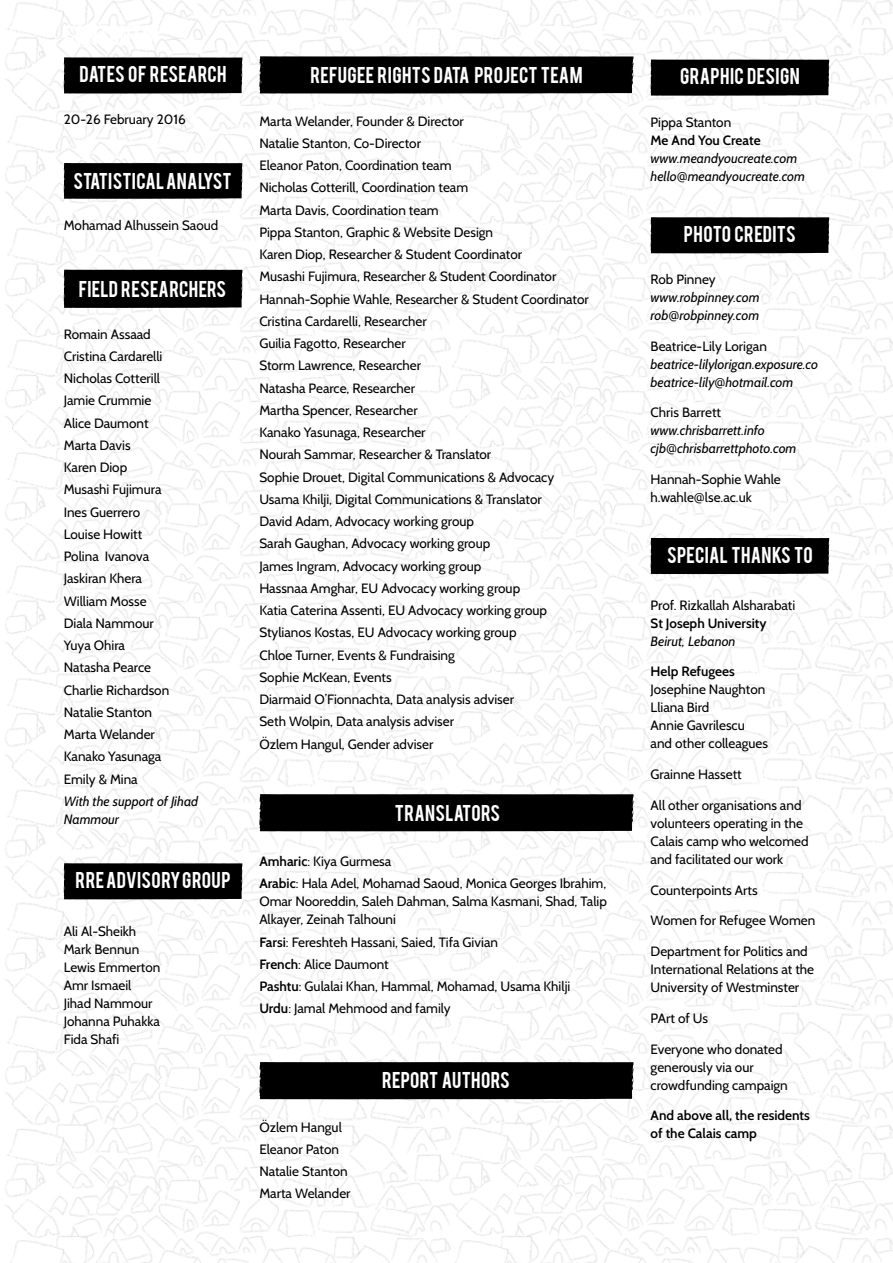
<style>
.page{position:relative;width:893px;height:1263px;background:#fff}
.page>*{position:absolute;margin:0;border:0;box-sizing:border-box;transform-origin:0 0}
.t1{font:18px "Bebas";letter-spacing:.015em;color:#fff}
.t2{font:13.5px/22.2px "Cabin";color:#000}
.t3{font:italic 13.5px/18px "Cabin";color:#000}
.t4{font:600 13.5px/18px "Cabin";color:#000}
.s1{font-weight:600}
.s2{font-family:"Tahoma";font-style:normal;font-size:12px}
.s3{font-family:"Tahoma";font-size:12px}
</style>
<div class="page">
<img style="left:5px;top:0;width:888px;height:1263px">
<svg style="left:64px;top:57px;width:179px;height:38px;background:#0f0f0f"></svg>
<svg style="left:650px;top:60px;width:180px;height:37px;background:#0c0c0c"></svg>
<div style="left:64px;top:863px;width:179px;height:37px;background:#000"></div>
<svg style="left:650px;top:217px;width:180px;height:37px;background:#0a0a0a"></svg>
<svg style="left:650px;top:538px;width:180px;height:37px;background:#0a0a0a"></svg>
<div style="left:64px;top:270px;width:179px;height:39px;background:#000"></div>
<svg style="left:64px;top:163px;width:179px;height:37px;background:#0b0b0b"></svg>
<div style="left:259px;top:1062px;width:375px;height:38px;background:#000"></div>
<svg style="left:259px;top:56px;width:375px;height:39px;background:#0e0e0e"></svg>
<div style="left:259px;top:794px;width:375px;height:38px;background:#000"></div>
<h1 class="t1" style="left:79px;top:61px;width:149px">DATES OF RESEARCH</h1>
<h1 class="t1" style="left:680px;top:63px;width:121px">GRAPHIC DESIGN</h1>
<h1 class="t1" style="left:310px;top:62px;width:274px">REFUGEE RIGHTS DATA PROJECT TEAM</h1>
<p class="t2" style="left:64px;top:108px;width:124px">20-26 February 2016</p>
<h1 class="t1" style="left:73px;top:168px;width:160px">STATISTICAL ANALYST</h1>
<p class="t2" style="left:64px;top:214px;width:156px">Mohamad Alhussein Saoud</p>
<h1 class="t1" style="left:79px;top:276px;width:149px">FIELD RESEARCHERS</h1>
<p class="t2" style="left:64px;top:323px;width:107px">Romain Assaad<br>Cristina Cardarelli<br>Nicholas Cotterill<br>Jamie Crummie<br>Alice Daumont<br>Marta Davis<br>Karen Diop<br>Musashi Fujimura<br>Ines Guerrero<br>Louise Howitt<br>Polina Ivanova<br>Jaskiran Khera<br>William Mosse<br>Diala Nammour<br>Yuya Ohira<br>Natasha Pearce<br>Charlie Richardson<br>Natalie Stanton<br>Marta Welander<br>Kanako Yasunaga<br>Emily &amp; Mina</p>
<p class="t3" style="left:64px;top:792px;width:136px">With the support of Jihad<br>Nammour</p>
<h1 class="t1" style="left:75px;top:867px;width:157px">RRE ADVISORY GROUP</h1>
<p class="t2" style="left:64px;top:922px;width:98px;line-height:18px">Ali Al-Sheikh<br>Mark Bennun<br>Lewis Emmerton<br>Amr Ismaeil<br>Jihad Nammour<br>Johanna Puhakka<br>Fida Shafi</p>
<p class="t2" style="left:259px;top:110px;width:331px">Marta Welander, Founder &amp; Director<br>Natalie Stanton, Co-Director<br>Eleanor Paton, Coordination team<br>Nicholas Cotterill, Coordination team<br>Marta Davis, Coordination team<br>Pippa Stanton, Graphic &amp; Website Design<br>Karen Diop, Researcher &amp; Student Coordinator<br>Musashi Fujimura, Researcher &amp; Student Coordinator Hannah-Sophie Wahle, Researcher &amp; Student Coordinator Cristina Cardarelli, Researcher<br>Guilia Fagotto, Researcher<br>Storm Lawrence, Researcher<br>Natasha Pearce, Researcher<br>Martha Spencer, Researcher<br>Kanako Yasunaga, Researcher<br>Nourah Sammar, Researcher &amp; Translator<br>Sophie Drouet, Digital Communications &amp; Advocacy Usama Khilji, Digital Communications &amp; Translator<br>David Adam, Advocacy working group<br>Sarah Gaughan, Advocacy working group<br>James Ingram, Advocacy working group<br>Hassnaa Amghar, EU Advocacy working group<br>Katia Caterina Assenti, EU Advocacy working group Stylianos Kostas, EU Advocacy working group<br>Chloe Turner, Events &amp; Fundraising<br>Sophie McKean, Events<br>Diarmaid O’Fionnachta, Data analysis adviser<br>Seth Wolpin, Data analysis adviser<br>Özlem Hangul, Gender adviser</p>
<h1 class="t1" style="left:395px;top:800px;width:107px">TRANSLATORS</h1>
<p class="t2" style="left:259px;top:850px;width:348px"><span class="s1">Amharic</span>: Kiya Gurmesa<br><span class="s1">Arabic</span>: Hala Adel, Mohamad Saoud, Monica Georges Ibrahim,</p>
<p class="t2" style="left:259px;top:892px;width:349px;line-height:18px">Omar Nooreddin, Saleh Dahman, Salma Kasmani, Shad, Talip<br>Alkayer, Zeinah Talhouni</p>
<p class="t2" style="left:259px;top:930px;width:312px"><span class="s1">Farsi</span>: Fereshteh Hassani, Saied, Tifa Givian<br><span class="s1">French</span>: Alice Daumont<br><span class="s1">Pashtu</span>: Gulalai Khan, Hammal, Mohamad, Usama Khilji <span class="s1">Urdu</span>: Jamal Mehmood and family</p>
<p class="t2" style="left:259px;top:1116px;width:93px">Özlem Hangul<br>Eleanor Paton<br>Natalie Stanton<br>Marta Welander</p>
<h1 class="t1" style="left:382px;top:1067px;width:129px">REPORT AUTHORS</h1>
<p class="t2" style="left:651px;top:111px;width:82px">Pippa Stanton</p>
<p class="t4" style="left:651px;top:131px;width:112px">Me And You Create</p>
<p class="t3" style="left:651px;top:149px;width:156px">www.meandyoucreate.com hello<span class="s2">@</span>meandyoucreate.com</p>
<h1 class="t1" style="left:684px;top:221px;width:113px">PHOTO CREDITS</h1>
<p class="t2" style="left:651px;top:268px;width:67px">Rob Pinney</p>
<p class="t3" style="left:651px;top:288px;width:110px">www.robpinney.com rob<span class="s2">@</span>robpinney.com</p>
<p class="t2" style="left:651px;top:335px;width:118px">Beatrice-Lily Lorigan</p>
<p class="t3" style="left:651px;top:355px;width:169px">beatrice-lilylorigan.exposure.co beatrice-lily<span class="s2">@</span>hotmail.com</p>
<p class="t2" style="left:651px;top:401px;width:72px">Chris Barrett</p>
<p class="t3" style="left:651px;top:421px;width:147px">www.chrisbarrett.info cjb<span class="s2">@</span>chrisbarrettphoto.com</p>
<p class="t2" style="left:651px;top:470px;width:132px;line-height:18px">Hannah-Sophie Wahle h.wahle<span class="s3">@</span>lse.ac.uk</p>
<h1 class="t1" style="left:667px;top:542px;width:147px">SPECIAL THANKS TO</h1>
<p class="t2" style="left:651px;top:594px;width:146px">Prof. Rizkallah Alsharabati</p>
<p class="t4" style="left:651px;top:614px;width:118px">St Joseph University</p>
<p class="t3" style="left:651px;top:632px;width:86px">Beirut, Lebanon</p>
<p class="t4" style="left:651px;top:663px;width:86px">Help Refugees</p>
<p class="t2" style="left:651px;top:681px;width:119px;line-height:18px">Josephine Naughton<br>Lliana Bird<br>Annie Gavrilescu and other colleagues</p>
<p class="t2" style="left:651px;top:763px;width:93px">Grainne Hassett</p>
<p class="t2" style="left:651px;top:796px;width:159px;line-height:18px">All other organisations and volunteers operating in the<br>Calais camp who welcomed and facilitated our work</p>
<p class="t2" style="left:651px;top:879px;width:109px">Counterpoints Arts</p>
<p class="t2" style="left:651px;top:909px;width:166px">Women for Refugee Women</p>
<p class="t2" style="left:651px;top:942px;width:165px;line-height:18px">Department for Politics and<br>International Relations at the<br>University of Westminster</p>
<p class="t2" style="left:651px;top:1007px;width:59px">PArt of Us</p>
<p class="t2" style="left:651px;top:1040px;width:139px;line-height:18px">Everyone who donated generously via our crowdfunding campaign</p>
<p class="t4" style="left:651px;top:1107px;width:161px">And above all, the residents of the Calais camp</p>
</div>
